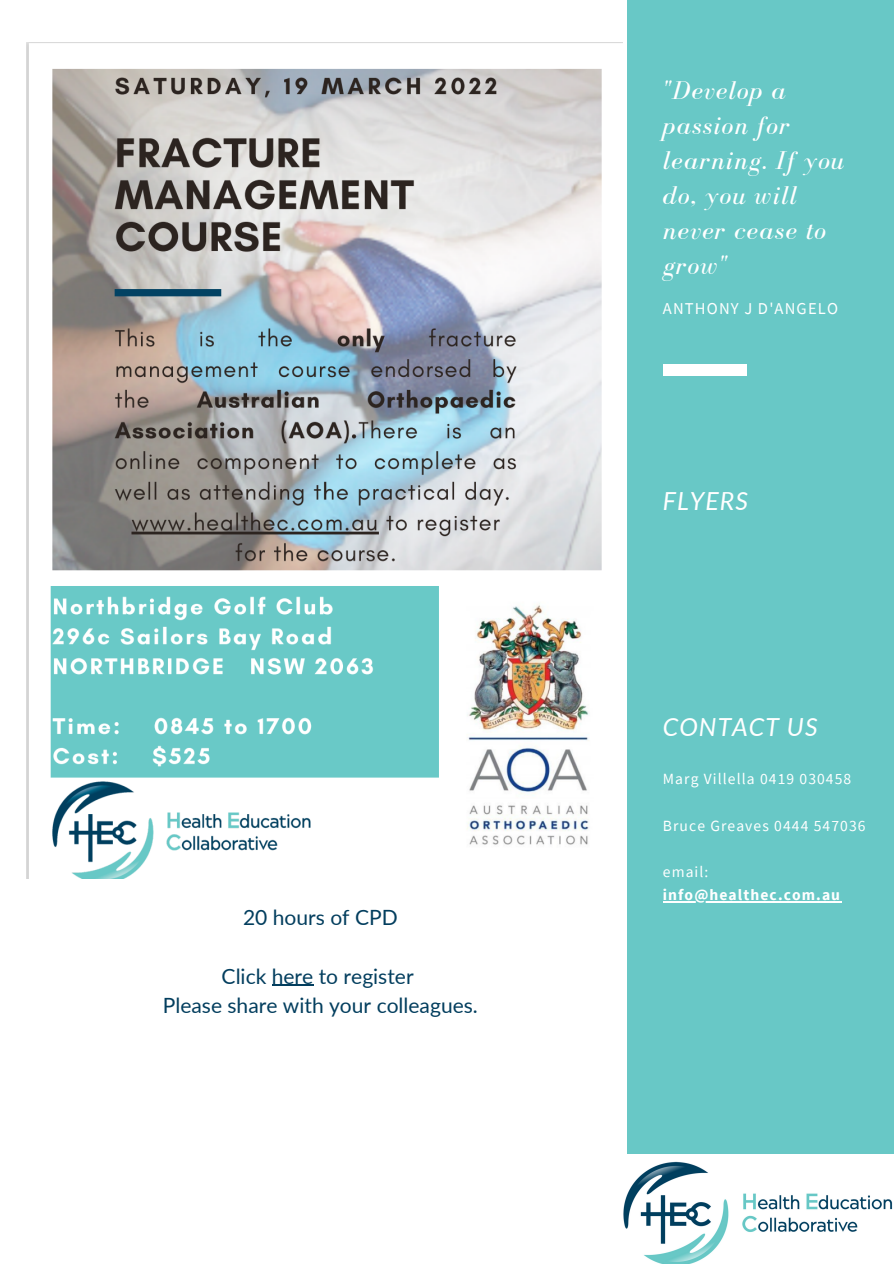
<style>
.page{position:relative;width:894px;height:1264px;background:#fff}
.page>*{position:absolute;margin:0;border:0;box-sizing:border-box;transform-origin:0 0}
.t1{font:italic 26.55px/35px "Bodoni FLF";letter-spacing:.04em;color:#fff}
.t2{font:italic 24.9px "Lato";letter-spacing:.04em;color:#fff}
.t3{font:21px "Lato";color:#033e5e}
.t4{font:16.5px "Source Sans Pro";letter-spacing:.07em;color:#fff}
.t5{font:15.6px "Source Sans Pro";letter-spacing:.07em;color:#fff}
.t6{font:700 15.6px/23.2px "Source Sans Pro";letter-spacing:.07em;color:#fff}
.s1{font-weight:400}
</style>
<div class="page">
<div style="left:627px;top:0;width:266px;height:1263px;background:#68c8c6"></div>
<div style="left:662px;top:365px;width:84px;height:10px;background:#fff"></div>
<img style="left:623px;top:1154px;width:270px;height:109px">
<img style="left:27px;top:43px;width:575px;height:835px">
<hr style="left:662px;top:901px;width:179px;height:1px;background:#fff">
<hr style="left:272px;top:984px;width:41px;height:1px;background:#033e5e">
<p class="t3" style="left:243px;top:904px;width:156px">20 hours of CPD</p>
<p class="t3" style="left:221px;top:962px;width:193px">Click here to register</p>
<p class="t3" style="left:163px;top:992px;width:316px">Please share with your colleagues.</p>
<p class="t1" style="left:662px;top:73px;width:183px">"Develop a passion for learning. If you do, you will never cease to grow"</p>
<p class="t4" style="left:662px;top:298px;width:177px">ANTHONY J D'ANGELO</p>
<p class="t2" style="left:662px;top:485px;width:87px">FLYERS</p>
<p class="t2" style="left:662px;top:711px;width:156px">CONTACT US</p>
<p class="t5" style="left:662px;top:768px;width:190px">Marg Villella 0419 030458</p>
<p class="t5" style="left:662px;top:815px;width:204px">Bruce Greaves 0444 547036</p>
<p class="t6" style="left:662px;top:859px;width:179px"><span class="s1">email: </span>info@healthec.com.au</p>
</div>
